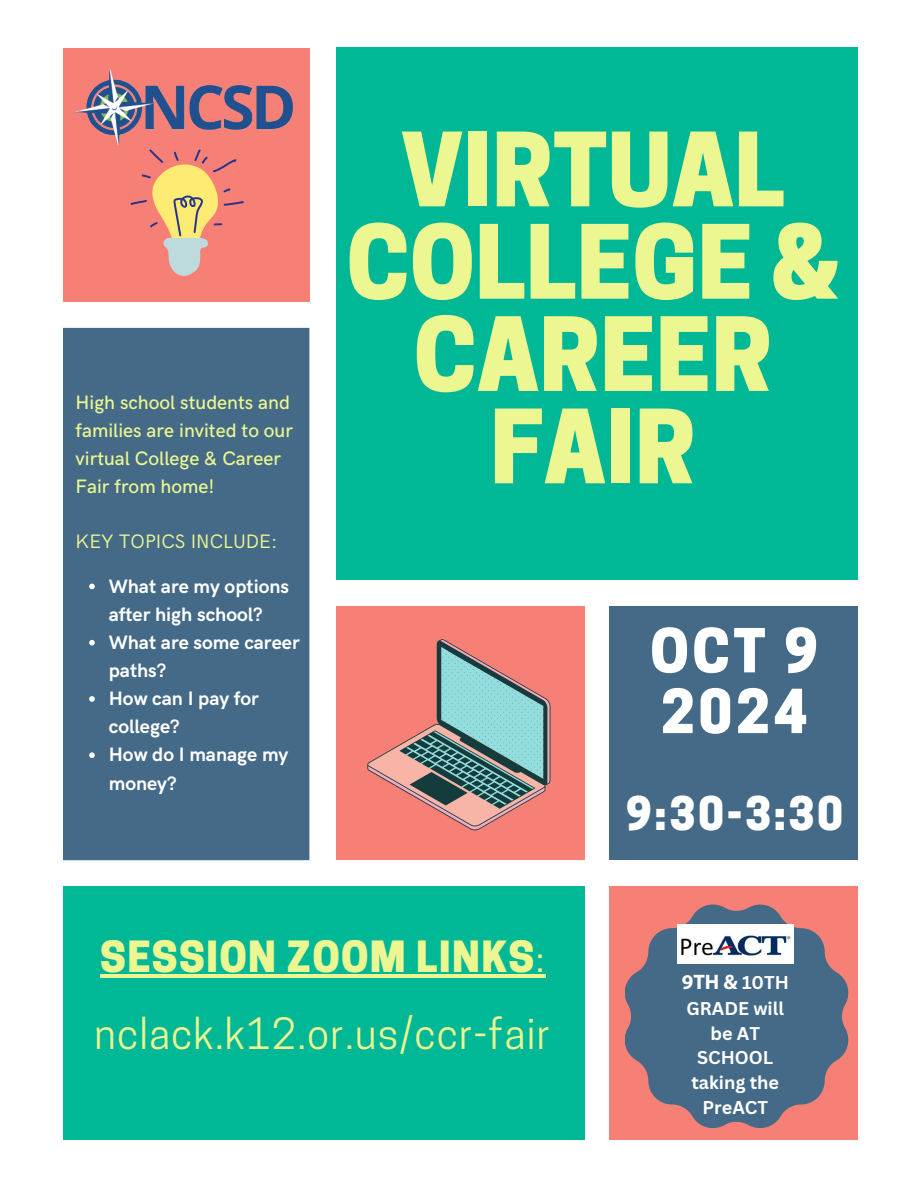
<style>
.page{position:relative;width:918px;height:1188px;background:#fff}
.page>*{position:absolute;margin:0;border:0;box-sizing:border-box;transform-origin:0 0}
.t1{font:800 95.85px/92.2px "Cooper Hewitt";color:#ecf791;text-align:center}
.t2{font:800 56.85px/60.8px "Cooper Hewitt";letter-spacing:.06em;color:#fff}
.t3{font:800 43.5px "Cooper Hewitt";color:#fff}
.t4{font:40.35px/76.5px "Cooper Hewitt";letter-spacing:.03em;color:#ecf791}
.t5{font:700 21px "Myriad Pro";color:#fff}
.t6{font:700 19.5px/28.2px "HK Grotesk";color:#fff}
.t7{font:500 19.5px/28.2px "HK Grotesk";color:#ecf791}
.t8{font:19.5px "HK Grotesk";color:#ecf791}
.t9{font:700 18px/24.8px "Canva Sans";color:#fff;text-align:center}
.s1{font-weight:800}
.s2{font-family:"Canva Sans";font-size:18px}
</style>
<div class="page">
<div style="left:63px;top:887px;width:522px;height:253px;background:#00b796"></div>
<div style="left:336px;top:48px;width:522px;height:532px;background:#00b796"></div>
<div style="left:610px;top:887px;width:248px;height:253px;background:#f78076"></div>
<div style="left:336px;top:607px;width:249px;height:253px;background:#f78076"></div>
<div style="left:610px;top:607px;width:248px;height:253px;background:#446a87"></div>
<div style="left:63px;top:328px;width:246px;height:532px;background:#446a87"></div>
<div style="left:63px;top:48px;width:246px;height:253px;background:#f78076"></div>
<img style="left:76px;top:70px;width:217px;height:74px">
<svg style="left:367px;top:639px;width:183px;height:191px"></svg>
<svg style="left:130px;top:149px;width:114px;height:127px"></svg>
<svg style="left:625px;top:905px;width:223px;height:223px;fill:#446a87"></svg>
<img style="left:677px;top:924px;width:116px;height:40px">
<hr style="left:100px;top:974px;width:187px;height:4px;background:#ecf791">
<hr style="left:287px;top:974px;width:249px;height:4px;background:#ecf791">
<hr style="left:536px;top:974px;width:10px;height:4px;background:#ecf791">
<svg style="left:89px;top:584px;width:6px;height:5px"></svg>
<svg style="left:89px;top:640px;width:6px;height:6px"></svg>
<svg style="left:89px;top:696px;width:6px;height:6px"></svg>
<svg style="left:89px;top:752px;width:6px;height:6px"></svg>
<p class="t7" style="left:76px;top:389px;width:219px">High school students and families are invited to our virtual College &amp; Career<br>Fair from home!</p>
<p class="t8" style="left:76px;top:531px;width:203px">KEY TOPICS INCLUDE:</p>
<p class="t6" style="left:109px;top:573px;width:192px">What are my options after high school?<br>What are some career paths?<br>How can I pay for college?</p>
<p class="t6" style="left:109px;top:741px;width:181px">How do I manage my money?</p>
<p class="t1" style="left:346px;top:136px;width:494px">VIRTUAL<br>COLLEGE &amp;<br>CAREER<br>FAIR</p>
<h6 class="t2" style="left:650px;top:628px;width:169px">OCT 9<br>2024</h6>
<h3 class="t3" style="left:626px;top:797px;width:219px">9:30-3:30</h3>
<h3 class="t4" style="left:95px;top:924px;width:457px"><span class="s1">SESSION ZOOM LINKS</span>: nclack.k12.or.us/ccr-fair</h3>
<h2 class="t5" style="left:682px;top:968px;width:109px">9TH &amp; <span class="s2">10TH</span></h2>
<h2 class="t9" style="left:687px;top:996px;width:99px">GRADE will be AT<br>SCHOOL taking the<br>PreACT</h2>
</div>
